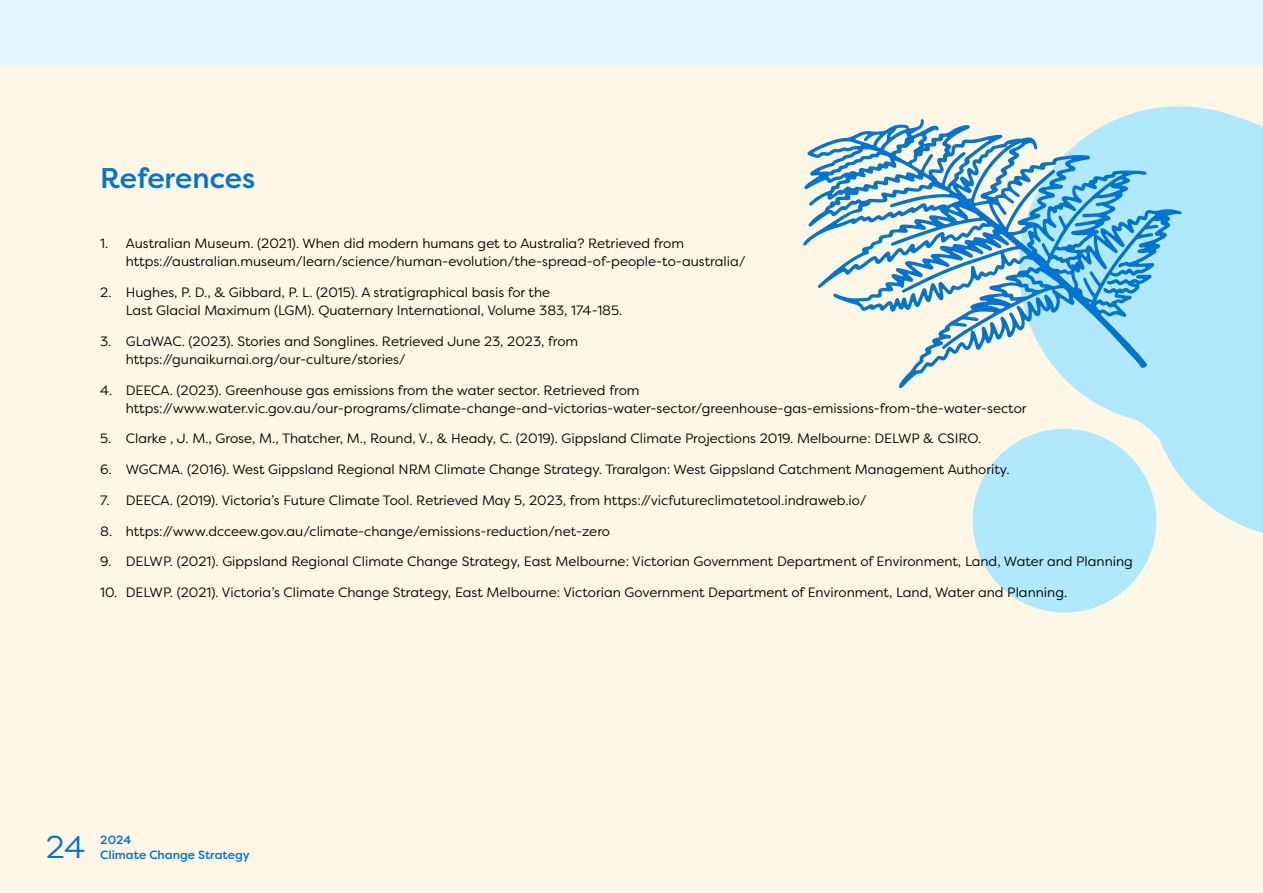
<style>
.page{position:relative;width:1263px;height:893px;background:#fff}
.page>*{position:absolute;margin:0;border:0;box-sizing:border-box;transform-origin:0 0}
.t1{font:31.5px "Filson Pro";color:#0074d3}
.t2{font:500 28.5px "Filson Pro";letter-spacing:-.005em;color:#0074d3}
.t3{font:13.5px/18px "Filson Pro";color:#000}
.t4{font:500 12px "Filson Pro";color:#0074d3}
</style>
<div class="page">
<div style="left:0;top:65px;width:1263px;height:828px;background:#fff7e5"></div>
<svg style="left:1002px;top:89px;width:261px;height:455px;background:#caedf4"></svg>
<div style="left:972px;top:429px;width:184px;height:184px;background:#b0e9fc;border-radius:50%"></div>
<svg style="left:803px;top:119px;width:379px;height:269px;background:#a7d1e6"></svg>
<div style="left:0;top:0;width:1263px;height:65px;background:#e1f6fe"></div>
<h2 class="t2" style="left:100px;top:159px;width:156px">References</h2>
<p class="t3" style="left:126px;top:234px;width:621px;text-indent:-26px">1. Australian Museum. (2021). When did modern humans get to Australia? Retrieved from https://australian.museum/learn/science/human-evolution/the-spread-of-people-to-australia/</p>
<p class="t3" style="left:126px;top:283px;width:498px;text-indent:-26px">2. Hughes, P. D., &amp; Gibbard, P. L. (2015). A stratigraphical basis for the<br>Last Glacial Maximum (LGM). Quaternary International, Volume 383, 174-185.</p>
<p class="t3" style="left:126px;top:332px;width:454px;text-indent:-26px">3. GLaWAC. (2023). Stories and Songlines. Retrieved June 23, 2023, from https://gunaikurnai.org/our-culture/stories/</p>
<p class="t3" style="left:126px;top:380px;width:902px;text-indent:-26px">4. DEECA. (2023). Greenhouse gas emissions from the water sector. Retrieved from https://www.water.vic.gov.au/our-programs/climate-change-and-victorias-water-sector/greenhouse-gas-emissions-from-the-water-sector</p>
<p class="t3" style="left:100px;top:429px;width:883px">5. Clarke , J. M., Grose, M., Thatcher, M., Round, V., &amp; Heady, C. (2019). Gippsland Climate Projections 2019. Melbourne: DELWP &amp; CSIRO.</p>
<p class="t3" style="left:100px;top:460px;width:911px">6. WGCMA. (2016). West Gippsland Regional NRM Climate Change Strategy. Traralgon: West Gippsland Catchment Management Authority.</p>
<p class="t3" style="left:100px;top:491px;width:768px">7. DEECA. (2019). Victoria’s Future Climate Tool. Retrieved May 5, 2023, from https://vicfutureclimatetool.indraweb.io/</p>
<p class="t3" style="left:100px;top:521px;width:511px">8. https://www.dcceew.gov.au/climate-change/emissions-reduction/net-zero</p>
<p class="t3" style="left:100px;top:552px;width:1034px">9. DELWP. (2021). Gippsland Regional Climate Change Strategy, East Melbourne: Victorian Government Department of Environment, Land, Water and Planning</p>
<p class="t3" style="left:100px;top:583px;width:968px">10. DELWP. (2021). Victoria’s Climate Change Strategy, East Melbourne: Victorian Government Department of Environment, Land, Water and Planning.</p>
<h1 class="t1" style="left:46px;top:826px;width:41px">24</h1>
<p class="t4" style="left:100px;top:831px;width:33px">2024</p>
<p class="t4" style="left:100px;top:846px;width:151px">Climate Change Strategy</p>
</div>
